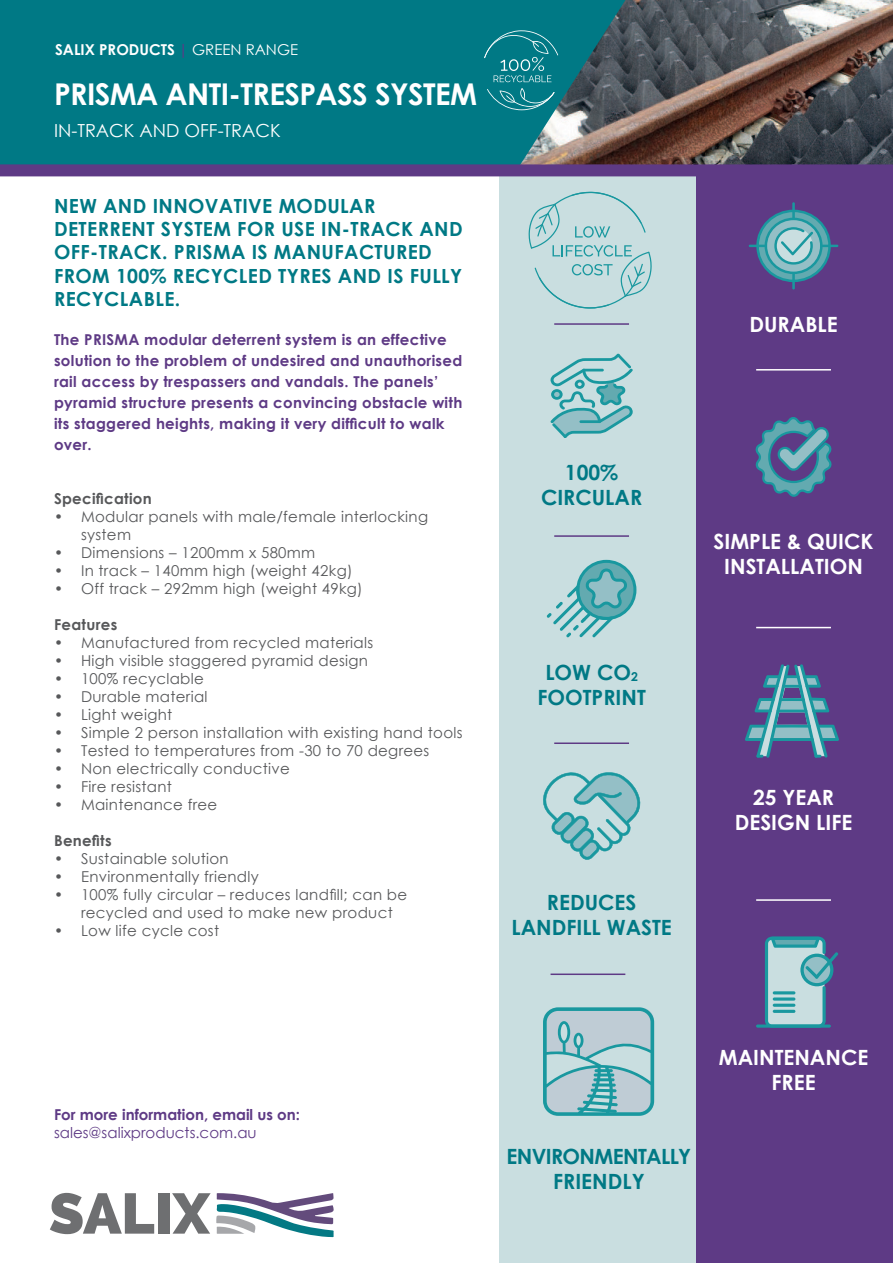
<style>
.page{position:relative;width:893px;height:1263px;background:#fff}
.page>*{position:absolute;margin:0;border:0;box-sizing:border-box;transform-origin:0 0}
.t1{font:700 30px "Century Gothic";letter-spacing:-.02em;color:#fff}
.t2{font:700 21px/25.2px "Century Gothic";color:#fff;text-align:center}
.t3{font:700 21px/25.2px "Century Gothic";color:#007985;text-align:center}
.t4{font:700 21px/25.2px "Century Gothic";letter-spacing:-.03em;color:#007985;text-align:center}
.t5{font:700 19.5px/23.4px "Century Gothic";letter-spacing:.02em;color:#007985}
.t6{font:18px "Century Gothic";color:#fff}
.t7{font:15px/18px "Century Gothic";letter-spacing:.02em;color:#57585a}
.t8{font:700 15px/21px "Century Gothic";letter-spacing:.02em;color:#5e3a85}
.t9{font:700 15px "Century Gothic";letter-spacing:.02em;color:#57585a}
.t10{font:700 15px "Century Gothic";color:#5e3a85}
.t11{font:15px "Century Gothic";color:#5e3a85}
.t12{font:700 15px "Century Gothic";color:#fff}
.s1{color:#5e3a85}
.s2{font-weight:400}
.s3{font-size:12.3px}
</style>
<div class="page">
<div style="left:500px;top:163px;width:221px;height:1100px;background:#c9dee0"></div>
<div style="left:697px;top:163px;width:196px;height:1100px;background:#5e3a85"></div>
<div style="left:0;top:0;width:893px;height:175px;background:#007985"></div>
<img style="left:518px;top:0;width:375px;height:164px">
<div style="left:0;top:164px;width:893px;height:12px;background:#5e3a85"></div>
<svg style="left:755px;top:417px;width:77px;height:80px"></svg>
<svg style="left:749px;top:202px;width:89px;height:87px"></svg>
<svg style="left:547px;top:560px;width:89px;height:77px"></svg>
<svg style="left:550px;top:354px;width:83px;height:84px"></svg>
<hr style="left:756px;top:369px;width:75px;height:2px;background:#fff">
<hr style="left:554px;top:535px;width:75px;height:2px;background:#5e3a85">
<hr style="left:554px;top:323px;width:75px;height:2px;background:#5e3a85">
<hr style="left:554px;top:742px;width:75px;height:2px;background:#5e3a85">
<hr style="left:551px;top:973px;width:74px;height:2px;background:#5e3a85">
<hr style="left:756px;top:627px;width:75px;height:1px;background:#fff">
<hr style="left:756px;top:899px;width:75px;height:2px;background:#fff">
<svg style="left:745px;top:664px;width:94px;height:94px"></svg>
<svg style="left:756px;top:1024px;width:75px;height:4px"></svg>
<svg style="left:765px;top:937px;width:73px;height:91px;background:#85b0bf"></svg>
<svg style="left:50px;top:1193px;width:104px;height:41px"></svg>
<div style="left:158px;top:1193px;width:11px;height:40px;background:#6e6f71"></div>
<svg style="left:172px;top:1193px;width:162px;height:44px"></svg>
<svg style="left:543px;top:772px;width:98px;height:88px"></svg>
<svg style="left:484px;top:30px;width:74px;height:52px"></svg>
<svg style="left:487px;top:88px;width:67px;height:22px"></svg>
<svg style="left:528px;top:191px;width:124px;height:118px"></svg>
<svg style="left:543px;top:1007px;width:111px;height:109px"></svg>
<p class="t12" style="left:55px;top:38px;width:244px">SALIX PRODUCTS <span class="s1">|</span> <span class="s2">GREEN RANGE</span></p>
<p class="t1" style="left:54px;top:72px;width:424px">PRISMA ANTI-TRESPASS SYSTEM</p>
<p class="t6" style="left:54px;top:118px;width:228px">IN-TRACK AND OFF-TRACK</p>
<p class="t5" style="left:54px;top:193px;width:410px">NEW AND INNOVATIVE MODULAR<br>DETERRENT SYSTEM FOR USE IN-TRACK AND<br>OFF-TRACK. PRISMA IS MANUFACTURED<br>FROM 100% RECYCLED TYRES AND IS FULLY<br>RECYCLABLE.</p>
<p class="t8" style="left:54px;top:329px;width:410px">The PRISMA modular deterrent system is an effective solution to the problem of undesired and unauthorised rail access by trespassers and vandals. The panels’ pyramid structure presents a convincing obstacle with its staggered heights, making it very difficult to walk over.</p>
<p class="t9" style="left:54px;top:487px;width:99px">Specification</p>
<p class="t7" style="left:81px;top:507px;width:349px;text-indent:-27px">• Modular panels with male/female interlocking system</p>
<p class="t7" style="left:54px;top:543px;width:263px">• Dimensions – 1200mm x 580mm</p>
<p class="t7" style="left:54px;top:561px;width:300px">• In track – 140mm high (weight 42kg)</p>
<p class="t7" style="left:54px;top:579px;width:310px">• Off track – 292mm high (weight 49kg)</p>
<p class="t9" style="left:54px;top:613px;width:65px">Features</p>
<p class="t7" style="left:54px;top:633px;width:321px">• Manufactured from recycled materials</p>
<p class="t7" style="left:54px;top:651px;width:316px">• High visible staggered pyramid design</p>
<p class="t7" style="left:54px;top:669px;width:151px">• 100% recyclable</p>
<p class="t7" style="left:54px;top:687px;width:155px">• Durable material</p>
<p class="t7" style="left:54px;top:705px;width:120px">• Light weight</p>
<p class="t7" style="left:54px;top:723px;width:410px">• Simple 2 person installation with existing hand tools</p>
<p class="t7" style="left:54px;top:741px;width:377px">• Tested to temperatures from -30 to 70 degrees</p>
<p class="t7" style="left:54px;top:759px;width:237px">• Non electrically conductive</p>
<p class="t7" style="left:54px;top:777px;width:120px">• Fire resistant</p>
<p class="t7" style="left:54px;top:795px;width:165px">• Maintenance free</p>
<p class="t9" style="left:54px;top:829px;width:59px">Benefits</p>
<p class="t7" style="left:54px;top:849px;width:176px">• Sustainable solution</p>
<p class="t7" style="left:54px;top:867px;width:206px">• Environmentally friendly</p>
<p class="t7" style="left:81px;top:885px;width:328px;text-indent:-27px">• 100% fully circular – reduces landfill; can be recycled and used to make new product</p>
<p class="t7" style="left:54px;top:921px;width:167px">• Low life cycle cost</p>
<p class="t3" style="left:541px;top:458px;width:103px">100%<br>CIRCULAR</p>
<p class="t3" style="left:545px;top:659px;width:94px">LOW CO<span class="s3">2</span></p>
<p class="t3" style="left:537px;top:684px;width:110px">FOOTPRINT</p>
<p class="t3" style="left:511px;top:889px;width:162px">REDUCES<br>LANDFILL WASTE</p>
<p class="t2" style="left:749px;top:311px;width:90px">DURABLE</p>
<p class="t2" style="left:713px;top:528px;width:162px">SIMPLE &amp; QUICK<br>INSTALLATION</p>
<p class="t2" style="left:735px;top:784px;width:119px">25 YEAR<br>DESIGN LIFE</p>
<p class="t10" style="left:54px;top:1103px;width:247px">For more information, email us on:</p>
<p class="t11" style="left:54px;top:1122px;width:204px">sales@salixproducts.com.au</p>
<p class="t4" style="left:506px;top:1143px;width:186px">ENVIRONMENTALLY<br>FRIENDLY</p>
<p class="t2" style="left:719px;top:1044px;width:151px">MAINTENANCE</p>
<p class="t2" style="left:771px;top:1069px;width:46px">FREE</p>
</div>
